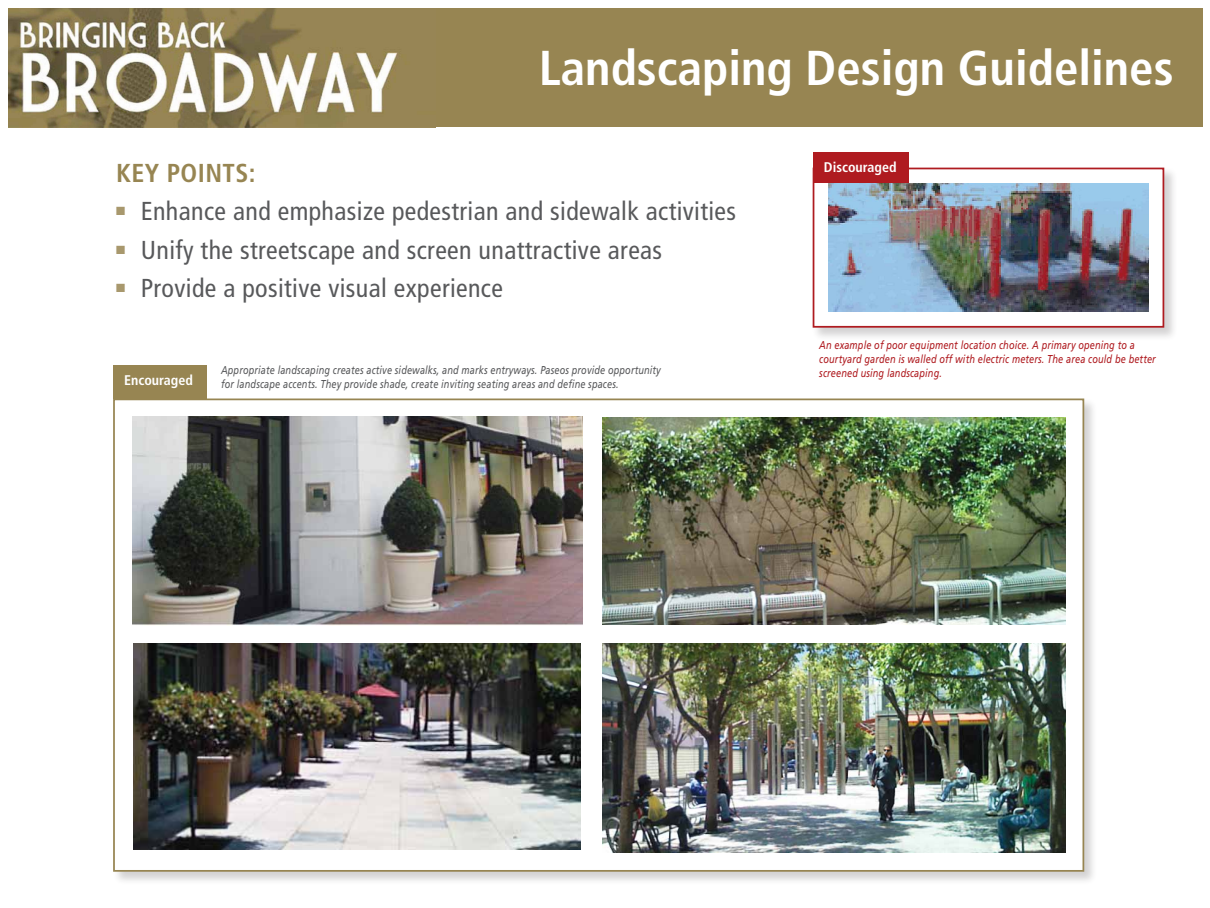
<style>
.page{position:relative;width:1210px;height:908px;background:#fff}
.page>*{position:absolute;margin:0;border:0;box-sizing:border-box;transform-origin:0 0}
.t1{font:700 condensed 48.93px "Frutiger";color:#fff}
.t2{font:condensed 25.9px "Frutiger";letter-spacing:.015em;color:#58595b}
.t3{font:700 condensed 25.9px "Frutiger";letter-spacing:.015em;color:#978552}
.t4{font:700 condensed 14px "Frutiger";color:#fff}
.t5{font:italic 11.45px/14px "Frutiger";letter-spacing:.015em;color:#58595b;scale:.8 1}
.t6{font:italic 11.45px/14px "Frutiger";letter-spacing:.015em;color:#af1b20;scale:.8 1}
</style>
<div class="page">
<div style="left:8px;top:9px;width:1194px;height:118px;background:#978552"></div>
<img style="left:8px;top:9px;width:390px;height:118px">
<div style="left:811px;top:166px;width:366px;height:174px;background:#231f20;opacity:.2"></div>
<div style="left:812px;top:167px;width:352px;height:160px;background:#fff;border:2px solid #af1b20"></div>
<div style="left:112px;top:397px;width:985px;height:487px;background:#231f20;opacity:.2"></div>
<div style="left:113px;top:398px;width:971px;height:473px;background:#fff;border:2px solid #978552"></div>
<img style="left:132px;top:416px;width:450px;height:209px">
<img style="left:602px;top:417px;width:463px;height:207px">
<img style="left:134px;top:643px;width:447px;height:206px">
<img style="left:602px;top:643px;width:463px;height:209px">
<img style="left:828px;top:183px;width:320px;height:129px">
<div style="left:113px;top:365px;width:94px;height:33px;background:#978552"></div>
<div style="left:813px;top:152px;width:95px;height:31px;background:#af1b20"></div>
<h1 class="t1" style="left:539px;top:39px;width:636px">Landscaping Design Guidelines</h1>
<h2 class="t3" style="left:116px;top:157px;width:141px">KEY POINTS:</h2>
<h2 class="t2" style="left:116px;top:196px;width:621px"><sup>■</sup> Enhance and emphasize pedestrian and sidewalk activities</h2>
<h2 class="t2" style="left:116px;top:235px;width:547px"><sup>■</sup> Unify the streetscape and screen unattractive areas</h2>
<h2 class="t2" style="left:116px;top:273px;width:388px"><sup>■</sup> Provide a positive visual experience</h2>
<p class="t4" style="left:124px;top:372px;width:70px">Encouraged</p>
<p class="t5" style="left:221px;top:362px;width:551px">Appropriate landscaping creates active sidewalks, and marks entryways. Paseos provide opportunity for landscape accents. They provide shade, create inviting seating areas and define spaces.</p>
<p class="t4" style="left:824px;top:159px;width:74px">Discouraged</p>
<p class="t6" style="left:819px;top:338px;width:422px">An example of poor equipment location choice. A primary opening to a courtyard garden is walled off with electric meters. The area could be better screened using landscaping.</p>
</div>
